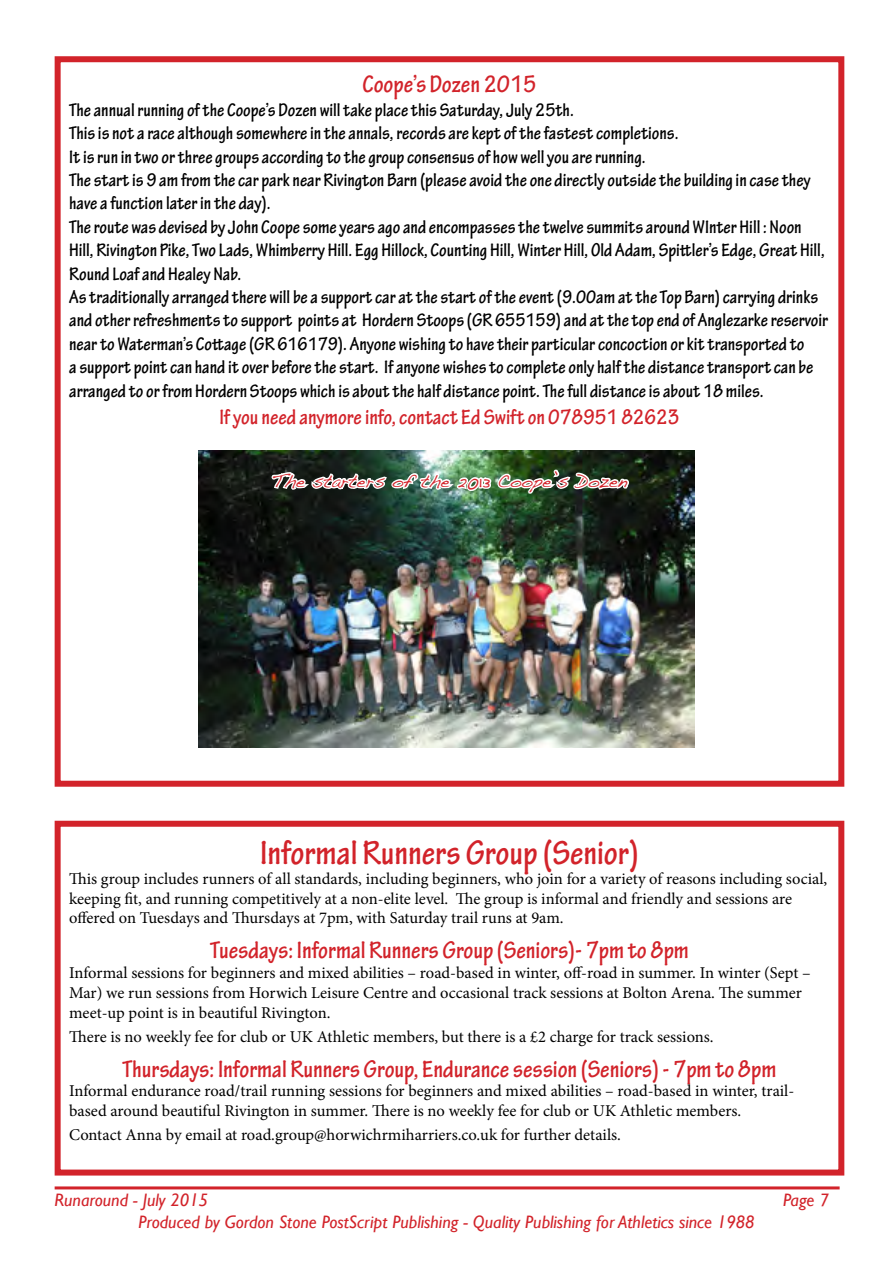
<style>
.page{position:relative;width:893px;height:1263px;background:#fff}
.page>*{position:absolute;margin:0;border:0;box-sizing:border-box;transform-origin:0 0}
.t1{font:700 condensed 36px "Tekton Pro";color:#d2232a}
.t2{font:700 condensed 25.5px "Tekton Pro";color:#d2232a}
.t3{font:700 condensed 22.5px "Tekton Pro";color:#d2232a}
.t4{font:700 condensed 19.5px/23.4px "Tekton Pro";color:#000}
.t5{font:italic 18px "Gill Sans";color:#d2232a}
.t6{font:18px "Handwriting Dakota";color:#d2232a}
.t7{font:16.5px/19.8px "Minion Pro";color:#000}
</style>
<div class="page">
<hr style="left:55px;top:1186px;width:785px;height:3px;background:#d2232a">
<div style="left:55px;top:821px;width:789px;height:354px;border:6px solid #d2232a"></div>
<div style="left:55px;top:56px;width:789px;height:731px;border:6px solid #d2232a"></div>
<img style="left:199px;top:451px;width:495px;height:296px">
<img style="left:270px;top:450px;width:361px;height:45px">
<h2 class="t2" style="left:362px;top:69px;width:176px">Coope’s Dozen 2015</h2>
<p class="t4" style="left:69px;top:98px;width:760px">The annual running of the Coope’s Dozen will take place this Saturday, July 25th.<br>This is not a race although somewhere in the annals, records are kept of the fastest completions.<br>It is run in two or three groups according to the group consensus of how well you are running.<br>The start is 9 am from the car park near Rivington Barn (please avoid the one directly outside the building in case they have a function later in the day).<br>The route was devised by John Coope some years ago and encompasses the twelve summits around WInter Hill : Noon Hill, Rivington Pike, Two Lads, Whimberry Hill. Egg Hillock, Counting Hill, Winter Hill, Old Adam, Spittler’s Edge, Great Hill, Round Loaf and Healey Nab.<br>As traditionally arranged there will be a support car at the start of the event (9.00am at the Top Barn) carrying drinks and other refreshments to support points at Hordern Stoops (GR 655159) and at the top end of Anglezarke reservoir near to Waterman’s Cottage (GR 616179). Anyone wishing to have their particular concoction or kit transported to<br>a support point can hand it over before the start. If anyone wishes to complete only half the distance transport can be arranged to or from Hordern Stoops which is about the half distance point. The full distance is about 18 miles.</p>
<p class="t3" style="left:219px;top:403px;width:462px">If you need anymore info, contact Ed Swift on 078951 82623</p>
<p class="t6" style="left:272px;top:470px;width:357px">The starters of the 2013 Coope’s Dozen</p>
<h1 class="t1" style="left:260px;top:832px;width:380px">Informal Runners Group (Senior)</h1>
<p class="t7" style="left:69px;top:869px;width:760px">This group includes runners of all standards, including beginners, who join for a variety of reasons including social, keeping fit, and running competitively at a non-elite level. The group is informal and friendly and sessions are offered on Tuesdays and Thursdays at 7pm, with Saturday trail runs at 9am.</p>
<h2 class="t2" style="left:210px;top:935px;width:480px">Tuesdays: Informal Runners Group (Seniors)- 7pm to 8pm</h2>
<p class="t7" style="left:69px;top:963px;width:743px">Informal sessions for beginners and mixed abilities – road-based in winter, off-road in summer. In winter (Sept –<br>Mar) we run sessions from Horwich Leisure Centre and occasional track sessions at Bolton Arena. The summer meet-up point is in beautiful Rivington.</p>
<p class="t7" style="left:69px;top:1026px;width:646px">There is no weekly fee for club or UK Athletic members, but there is a £2 charge for track sessions.</p>
<h2 class="t2" style="left:123px;top:1054px;width:655px">Thursdays: Informal Runners Group, Endurance session (Seniors) - 7pm to 8pm</h2>
<p class="t7" style="left:69px;top:1081px;width:727px">Informal endurance road/trail running sessions for beginners and mixed abilities – road-based in winter, trail&shy;based around beautiful Rivington in summer. There is no weekly fee for club or UK Athletic members.</p>
<p class="t7" style="left:69px;top:1125px;width:553px">Contact Anna by email at road.group@horwichrmiharriers.co.uk for further details.</p>
<p class="t5" style="left:55px;top:1190px;width:155px">Runaround - July 2015</p>
<p class="t5" style="left:783px;top:1190px;width:47px">Page 7</p>
<p class="t5" style="left:138px;top:1211px;width:618px">Produced by Gordon Stone PostScript Publishing - Quality Publishing for Athletics since 1988</p>
</div>
